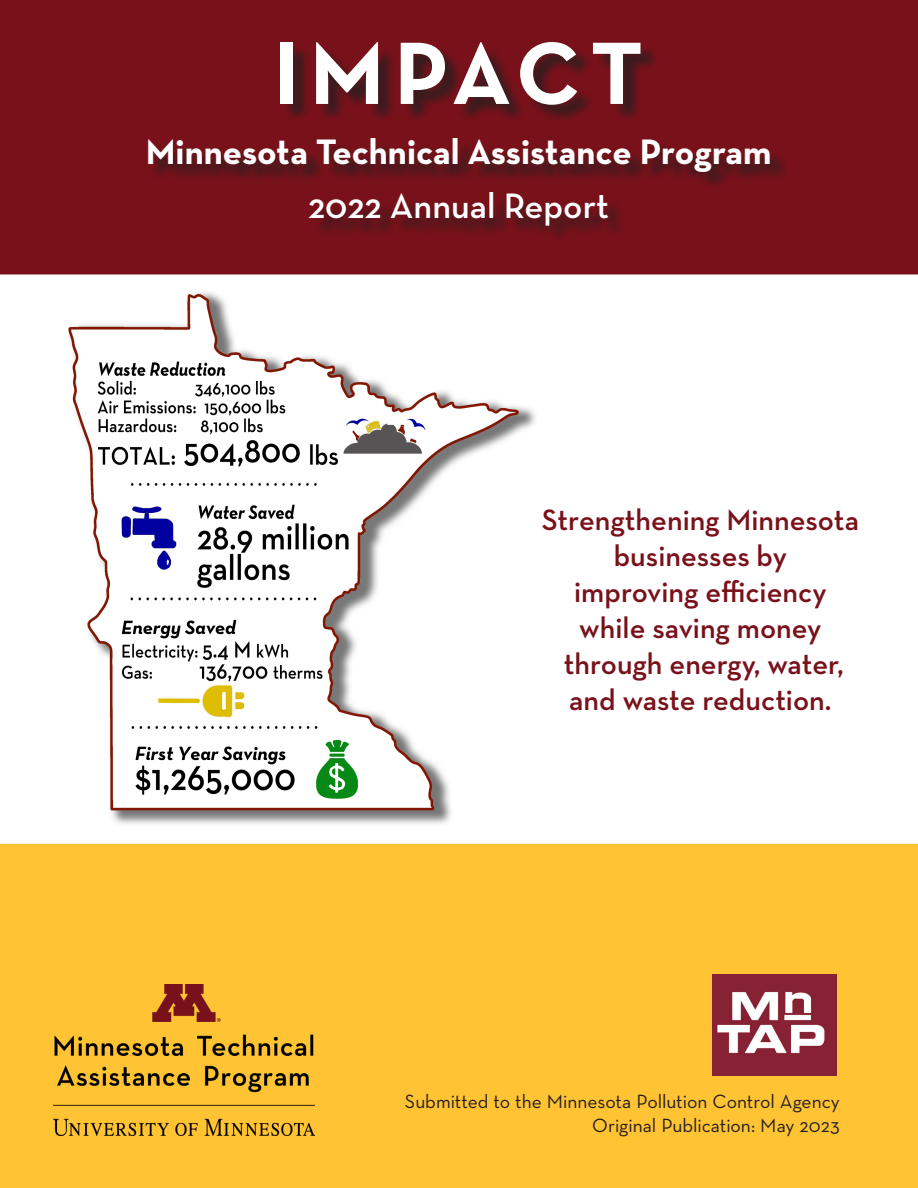
<style>
.page{position:relative;width:918px;height:1188px;background:#fff}
.page>*{position:absolute;margin:0;border:0;box-sizing:border-box;transform-origin:0 0}
.t1{font:700 90px "Neutra Text";letter-spacing:.11em;color:#fff}
.t2{font:700 36px "Neutra Text";color:#fff}
.t3{font:600 36px "Neutra Text";color:#fff}
.t4{font:600 30px/36px "Neutra Text";color:#79111a}
.Footer-Right{font:19.5px "Neutra Text";letter-spacing:-.005em;color:#231f20}
</style>
<div class="page">
<img style="left:68px;top:292px;width:467px;height:532px">
<div style="left:0;top:843px;width:918px;height:345px;background:#ffc333"></div>
<div style="left:0;top:0;width:918px;height:275px;background:#79111a"></div>
<div style="left:150px;top:44px;width:638px;height:200px;background:#231f20;opacity:.75"></div>
<img style="left:53px;top:985px;width:262px;height:151px">
<img style="left:713px;top:974px;width:124px;height:102px">
<p class="t1" style="left:274px;top:17px;width:371px">IMPACT</p>
<p class="t2" style="left:146px;top:129px;width:627px">Minnesota Technical Assistance Program</p>
<p class="t3" style="left:308px;top:184px;width:302px">2022 Annual Report</p>
<p class="t4" style="left:542px;top:502px;width:319px;text-align:center">Strengthening Minnesota businesses by</p>
<p class="t4" style="left:574px;top:574px;width:254px">improving efficiency while saving money</p>
<p class="t4" style="left:564px;top:646px;width:282px">through energy, water, and waste reduction.</p>
<p class="Footer-Right" style="left:405px;top:1089px;width:437px">Submitted to the Minnesota Pollution Control Agency</p>
<p class="Footer-Right" style="left:592px;top:1114px;width:249px">Original Publication: May 2023</p>
</div>
